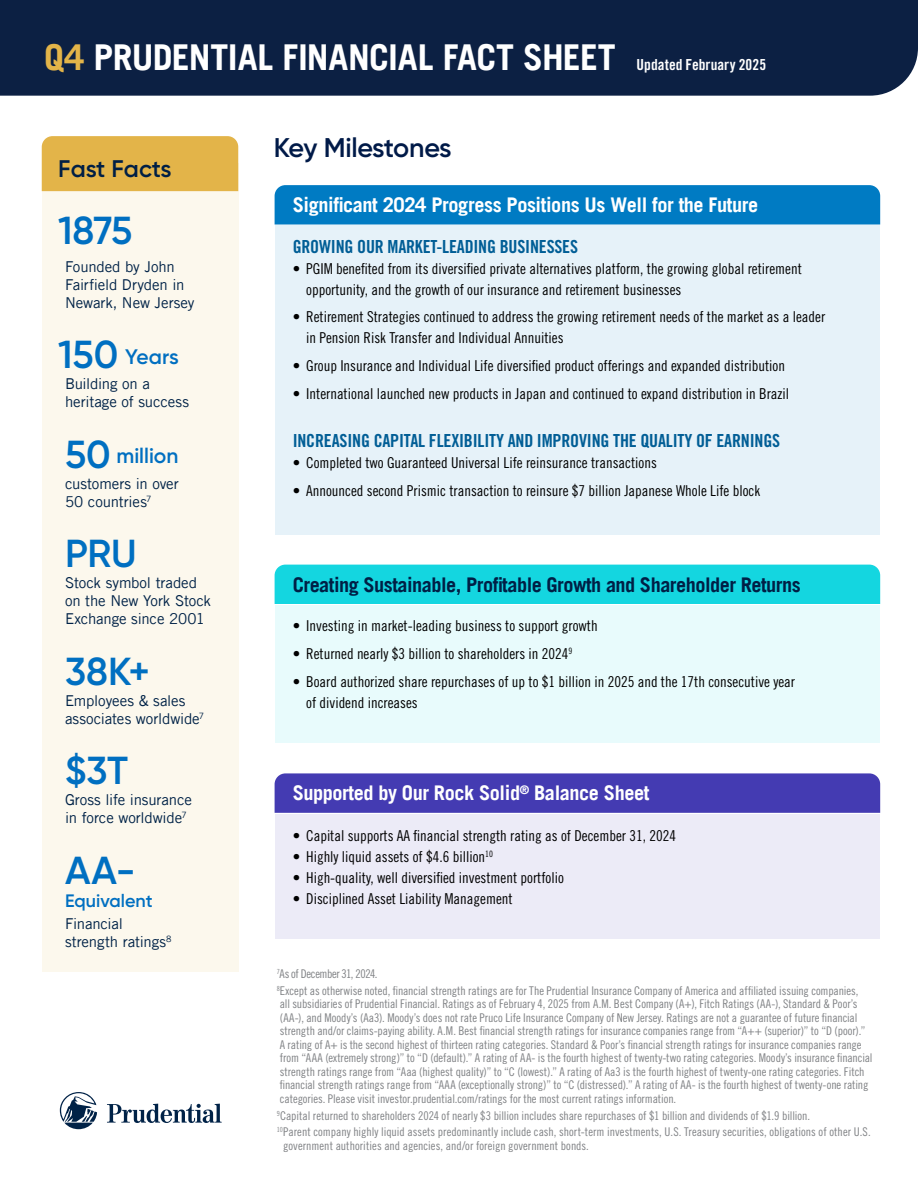
<style>
.page{position:relative;width:918px;height:1188px;background:#fff}
.page>*{position:absolute;margin:0;border:0;box-sizing:border-box;transform-origin:0 0}
.t1{font:600 39px "Gilroy";letter-spacing:-.01em;color:#006fc1}
.t2{font:35.7px "Prudential Modern Bold Sem Cond";letter-spacing:-.015em;color:#fff}
.t3{font:600 27px "Gilroy";letter-spacing:-.03em;color:#001a48}
.H2_Header_Box{font:600 24px "Gilroy";letter-spacing:-.005em;color:#001f45}
.t4{font:600 21px "Gilroy";color:#006fc1}
.t5{font:20.25px "Prudential Modern Bold Sem Cond";letter-spacing:-.02em;color:#fff}
.t6{font:20.25px "Prudential Modern Bold Sem Cond";letter-spacing:-.025em;color:#001f45}
.t7{font:700 condensed 18px "Prudential Modern";letter-spacing:-.01em;color:#015e96}
.t8{font:600 18px "Gilroy";color:#006fc1}
.t9{font:700 condensed 15.15px "Prudential Modern";letter-spacing:.005em;color:#fff}
.t10{font:500 condensed 15px/21px "Prudential Modern";color:#000}
.t11{font:500 15px/18px "Prudential Modern";letter-spacing:-.01em;color:#002247}
.t12{font:500 condensed 12px/13.5px "Prudential Modern";letter-spacing:-.005em;color:#808285}
.t13{font:500 condensed 12px "Prudential Modern";letter-spacing:-.025em;color:#808285}
.s1{color:#e3b449}
.s2{font-size:39px}
</style>
<div class="page">
<div style="left:0;top:0;width:918px;height:96px;background:#0c2043"></div>
<div style="left:42px;top:163px;width:196px;height:809px;background:#fcf8ed"></div>
<div style="left:42px;top:136px;width:196px;height:55px;background:#e3b449"></div>
<svg style="left:60px;top:1092px;width:37px;height:37px"></svg>
<svg style="left:107px;top:1104px;width:115px;height:19px"></svg>
<div style="left:275px;top:225px;width:605px;height:310px;background:#e6f2f9"></div>
<div style="left:275px;top:605px;width:605px;height:137px;background:#e8fbfc"></div>
<div style="left:275px;top:814px;width:605px;height:125px;background:#ecebf7"></div>
<div style="left:275px;top:185px;width:605px;height:40px;background:#007bc3"></div>
<div style="left:275px;top:565px;width:605px;height:39px;background:#14d6e0"></div>
<div style="left:275px;top:773px;width:605px;height:40px;background:#443bb2"></div>
<h2 class="t2" style="left:44px;top:35px;width:573px"><span class="s1">Q4</span> PRUDENTIAL FINANCIAL FACT SHEET</h2>
<p class="t9" style="left:637px;top:55px;width:131px">Updated February 2025</p>
<h2 class="H2_Header_Box" style="left:58px;top:153px;width:115px">Fast Facts</h2>
<p class="t1" style="left:58px;top:206px;width:76px">1875</p>
<p class="t11" style="left:65px;top:257px;width:131px">Founded by John<br>Fairfield Dryden in<br>Newark, New Jersey</p>
<p class="t4" style="left:58px;top:343px;width:122px"><span class="s2">150</span> Years</p>
<p class="t11" style="left:65px;top:375px;width:126px">Building on a heritage of success</p>
<p class="t4" style="left:65px;top:443px;width:115px"><span class="s2">50</span> million</p>
<p class="t11" style="left:65px;top:474px;width:115px">customers in over<br>50 countries<sup>7</sup></p>
<p class="t1" style="left:65px;top:529px;width:73px">PRU</p>
<p class="t11" style="left:65px;top:574px;width:148px">Stock symbol traded on the New York Stock<br>Exchange since 2001</p>
<p class="t1" style="left:65px;top:647px;width:86px">38K+</p>
<p class="t11" style="left:65px;top:691px;width:141px">Employees &amp; sales associates worldwide<sup>7</sup></p>
<p class="t1" style="left:65px;top:746px;width:65px">$3T</p>
<p class="t11" style="left:65px;top:791px;width:128px">Gross life insurance in force worldwide<sup>7</sup></p>
<p class="t1" style="left:65px;top:846px;width:72px">AA-</p>
<p class="t8" style="left:65px;top:889px;width:89px">Equivalent</p>
<p class="t11" style="left:65px;top:915px;width:108px">Financial strength ratings<sup>8</sup></p>
<h2 class="t3" style="left:274px;top:131px;width:179px">Key Milestones</h2>
<h3 class="t5" style="left:293px;top:192px;width:467px">Significant 2024 Progress Positions Us Well for the Future</h3>
<h3 class="t7" style="left:293px;top:235px;width:287px">GROWING OUR MARKET-LEADING BUSINESSES</h3>
<p class="t10" style="left:306px;top:258px;width:497px;text-indent:-14px">• PGIM benefited from its diversified private alternatives platform, the growing global retirement opportunity, and the growth of our insurance and retirement businesses</p>
<p class="t10" style="left:306px;top:306px;width:521px;text-indent:-14px">• Retirement Strategies continued to address the growing retirement needs of the market as a leader in Pension Risk Transfer and Individual Annuities</p>
<p class="t10" style="left:293px;top:355px;width:494px">• Group Insurance and Individual Life diversified product offerings and expanded distribution</p>
<p class="t10" style="left:293px;top:383px;width:498px">• International launched new products in Japan and continued to expand distribution in Brazil</p>
<h3 class="t7" style="left:293px;top:430px;width:489px">INCREASING CAPITAL FLEXIBILITY AND IMPROVING THE QUALITY OF EARNINGS</h3>
<p class="t10" style="left:293px;top:452px;width:366px">• Completed two Guaranteed Universal Life reinsurance transactions</p>
<p class="t10" style="left:293px;top:480px;width:469px">• Announced second Prismic transaction to reinsure $7 billion Japanese Whole Life block</p>
<h3 class="t6" style="left:293px;top:572px;width:510px">Creating Sustainable, Profitable Growth and Shareholder Returns</h3>
<p class="t10" style="left:293px;top:615px;width:307px">• Investing in market-leading business to support growth</p>
<p class="t10" style="left:293px;top:643px;width:281px">• Returned nearly $3 billion to shareholders in 2024<sup>9</sup></p>
<p class="t10" style="left:306px;top:671px;width:490px;text-indent:-14px">• Board authorized share repurchases of up to $1 billion in 2025 and the 17th consecutive year of dividend increases</p>
<h3 class="t5" style="left:293px;top:781px;width:358px">Supported by Our Rock Solid<sup>®</sup> Balance Sheet</h3>
<p class="t10" style="left:293px;top:825px;width:385px">• Capital supports AA financial strength rating as of December 31, 2024</p>
<p class="t10" style="left:293px;top:846px;width:202px">• Highly liquid assets of $4.6 billion<sup>10</sup></p>
<p class="t10" style="left:293px;top:867px;width:273px">• High-quality, well diversified investment portfolio</p>
<p class="t10" style="left:293px;top:888px;width:222px">• Disciplined Asset Liability Management</p>
<p class="t13" style="left:277px;top:967px;width:102px"><sup>7</sup>As of December 31, 2024.</p>
<p class="t12" style="left:277px;top:984px;width:597px"><sup>8</sup>Except as otherwise noted, financial strength ratings are for The Prudential Insurance Company of America and affiliated issuing companies,<br>all subsidiaries of Prudential Financial. Ratings as of February 4, 2025 from A.M. Best Company (A+), Fitch Ratings (AA-), Standard &amp; Poor’s (AA-), and Moody’s (Aa3). Moody’s does not rate Pruco Life Insurance Company of New Jersey. Ratings are not a guarantee of future financial strength and/or claims-paying ability. A.M. Best financial strength ratings for insurance companies range from “A++ (superior)” to “D (poor).”<br>A rating of A+ is the second highest of thirteen rating categories. Standard &amp; Poor’s financial strength ratings for insurance companies range from “AAA (extremely strong)” to “D (default).” A rating of AA- is the fourth highest of twenty-two rating categories. Moody’s insurance financial strength ratings range from “Aaa (highest quality)” to “C (lowest).” A rating of Aa3 is the fourth highest of twenty-one rating categories. Fitch financial strength ratings range from “AAA (exceptionally strong)” to “C (distressed).” A rating of AA- is the fourth highest of twenty-one rating categories. Please visit investor.prudential.com/ratings for the most current ratings information.</p>
<p class="t12" style="left:277px;top:1109px;width:535px"><sup>9</sup>Capital returned to shareholders 2024 of nearly $3 billion includes share repurchases of $1 billion and dividends of $1.9 billion.</p>
<p class="t12" style="left:283px;top:1125px;width:589px;text-indent:-6px"><sup>10</sup>Parent company highly liquid assets predominantly include cash, short-term investments, U.S. Treasury securities, obligations of other U.S. government authorities and agencies, and/or foreign government bonds.</p>
</div>
